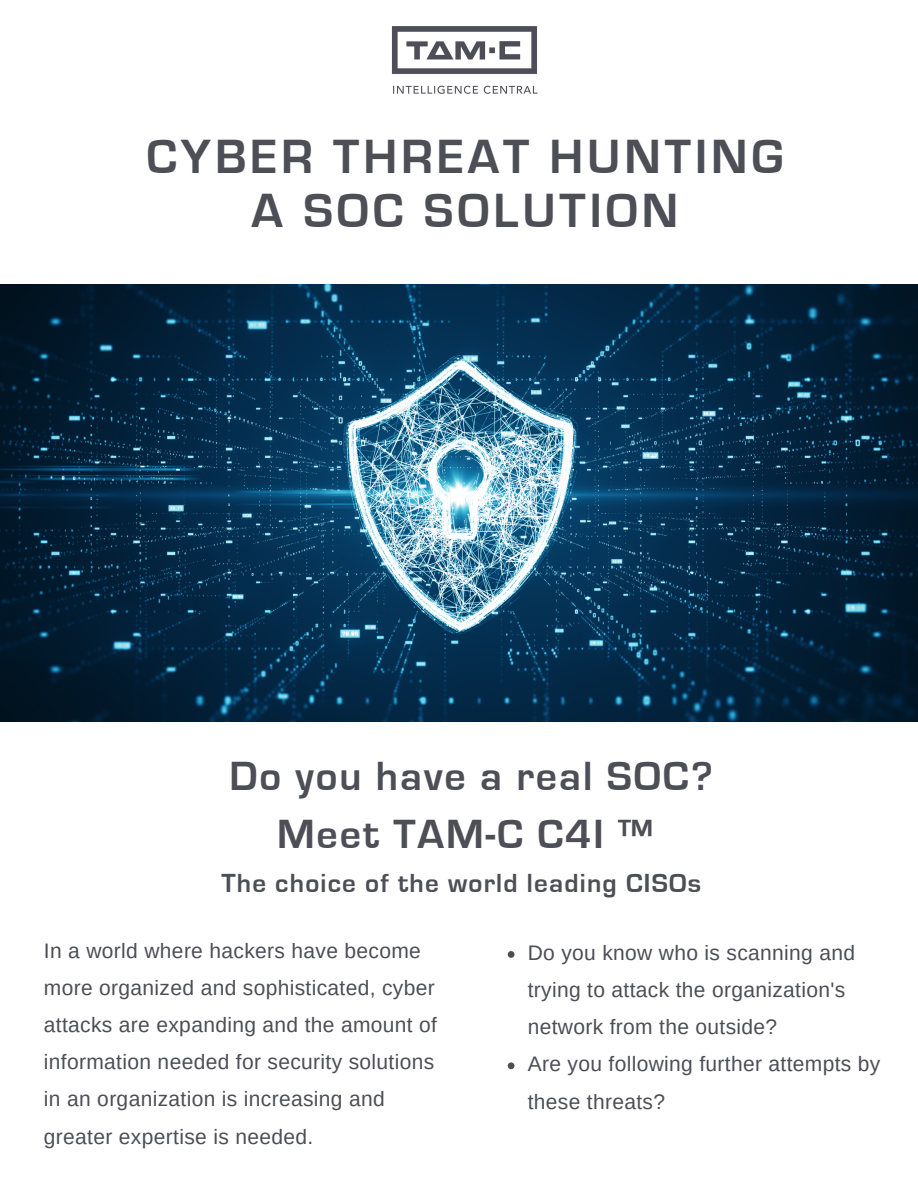
<style>
.page{position:relative;width:918px;height:1188px;background:#fff}
.page>*{position:absolute;margin:0;border:0;box-sizing:border-box;transform-origin:0 0}
.t1{font:700 49.5px "Eurostile";letter-spacing:.08em;color:#4d4e56}
.t2{font:700 42px "Eurostile";letter-spacing:.045em;color:#4d4e56}
.t3{font:700 27px "Eurostile";letter-spacing:.045em;color:#4d4e56}
.t4{font:21px/37.2px "Arimo";letter-spacing:.015em;color:#4d4e56}
</style>
<div class="page">
<img style="left:0;top:284px;width:918px;height:438px">
<img style="left:391px;top:26px;width:147px;height:68px">
<svg style="left:508px;top:951px;width:7px;height:7px"></svg>
<svg style="left:508px;top:1062px;width:7px;height:7px"></svg>
<p class="t1" style="left:146px;top:133px;width:639px">CYBER THREAT HUNTING</p>
<p class="t1" style="left:252px;top:187px;width:428px">A SOC SOLUTION</p>
<p class="t2" style="left:229px;top:756px;width:485px">Do you have a real SOC?</p>
<p class="t2" style="left:277px;top:815px;width:377px">Meet TAM-C C4I ™</p>
<p class="t3" style="left:221px;top:871px;width:481px">The choice of the world leading CISOs</p>
<p class="t4" style="left:44px;top:932px;width:395px">In a world where hackers have become more organized and sophisticated, cyber attacks are expanding and the amount of information needed for security solutions in an organization is increasing and greater expertise is needed.</p>
<p class="t4" style="left:528px;top:934px;width:329px">Do you know who is scanning and trying to attack the organization's network from the outside?</p>
<p class="t4" style="left:528px;top:1046px;width:354px">Are you following further attempts by these threats?</p>
</div>
